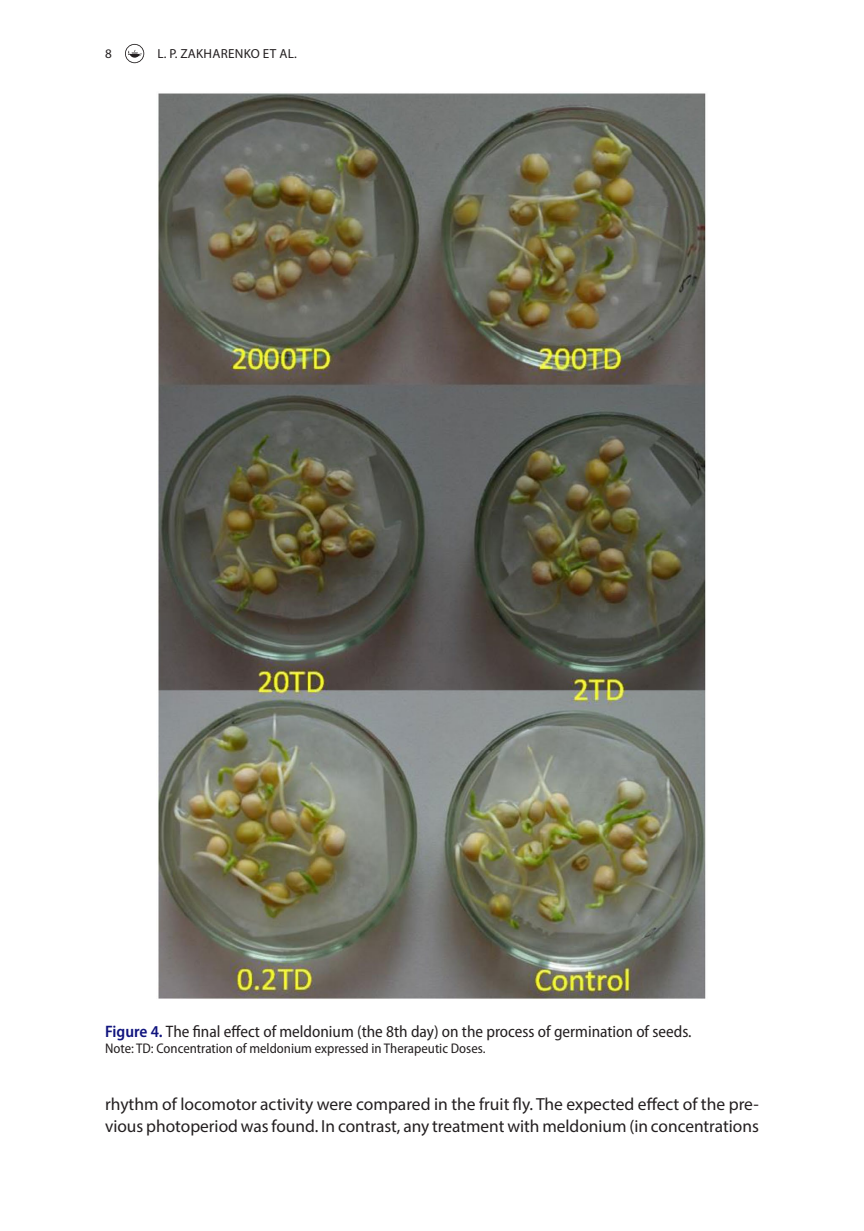
<style>
.page{position:relative;width:864px;height:1231px;background:#fff}
.page>*{position:absolute;margin:0;border:0;box-sizing:border-box;transform-origin:0 0}
.t1{font:17.5px/22.8px "Myriad Pro";color:#231f20}
.t2{font:semi-condensed 16.62px "Myriad Pro";color:#231f20}
.t3{font:semi-condensed 14px "Myriad Pro";color:#231f20}
.t4{font:13.12px "Myriad Pro";letter-spacing:.02em;color:#231f20}
.s1{font-weight:600;color:#10147e}
</style>
<div class="page">
<svg style="left:125px;top:44px;width:19px;height:19px"></svg>
<img style="left:158px;top:93px;width:548px;height:906px">
<p class="t4" style="left:105px;top:45px;width:8px">8</p>
<p class="t4" style="left:157px;top:45px;width:141px">L. P. ZAKHARENKO ET AL.</p>
<p class="t2" style="left:105px;top:1021px;width:587px"><span class="s1">Figure 4.</span> The final effect of meldonium (the 8th day) on the process of germination of seeds.</p>
<p class="t3" style="left:105px;top:1040px;width:382px">Note: TD: Concentration of meldonium expressed in Therapeutic Doses.</p>
<p class="t1" style="left:105px;top:1091px;width:655px">rhythm of locomotor activity were compared in the fruit fly. The expected effect of the pre&shy;vious photoperiod was found. In contrast, any treatment with meldonium (in concentrations</p>
</div>
